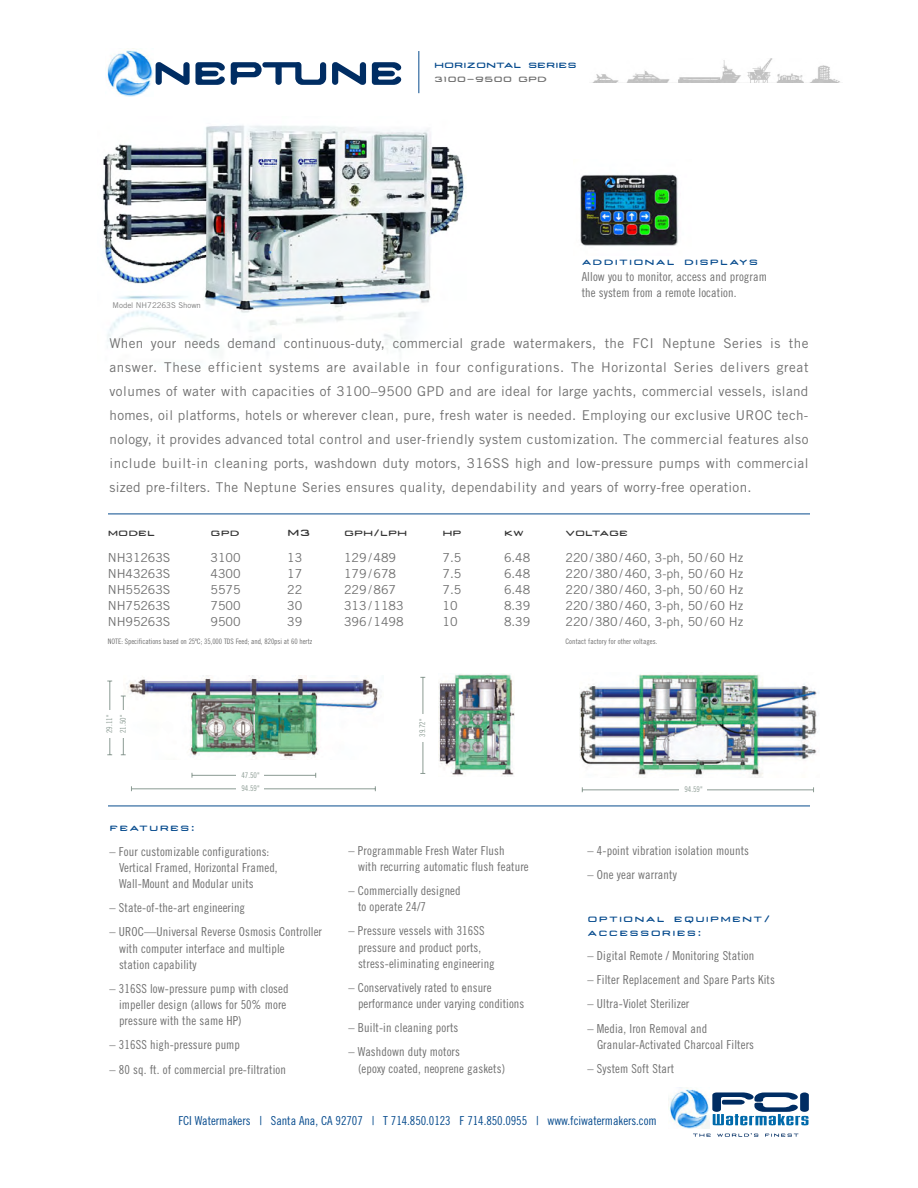
<style>
.page{position:relative;width:918px;height:1188px;background:#fff}
.page>*{position:absolute;margin:0;border:0;box-sizing:border-box;transform-origin:0 0}
.t1{font:13.5px/24px "Trade Gothic";letter-spacing:.03em;color:#707070;text-align:justify}
.t2{font:12.3px/16px "Trade Gothic Cond Eighteen";letter-spacing:.01em;color:#707070}
.t3{font:12.3px/16px "Trade Gothic";letter-spacing:-.005em;color:#707070;text-align:justify}
.t4{font:12.3px "Trade Gothic Cond Eighteen";letter-spacing:-.005em;color:#084c8e}
.t5{font:500 12.3px/13.5px "Nedian";letter-spacing:.09em;color:#084c8e}
.t6{font:500 12.3px "Nedian";letter-spacing:-.01em;color:#363636}
.t7{font:500 12.3px "Nedian";letter-spacing:-.01em;color:#084c8e}
.t8{font:500 10.5px "Nedian";letter-spacing:-.01em;color:#707070}
.t9{font:7.8px/13.5px "Trade Gothic Cond Eighteen";color:#8b9b93}
.t10{font:7.8px "Trade Gothic";letter-spacing:-.005em;color:#7d7d7d}
.t11{font:7.5px "Trade Gothic Cond Eighteen";letter-spacing:-.005em;color:#707070}
.s1{font-size:12.3px}
</style>
<div class="page">
<img style="left:102px;top:125px;width:364px;height:227px">
<svg style="left:230px;top:64px;width:142px;height:19px"></svg>
<svg style="left:156px;top:62px;width:69px;height:23px"></svg>
<svg style="left:372px;top:62px;width:29px;height:23px"></svg>
<svg style="left:231px;top:62px;width:95px;height:23px"></svg>
<svg style="left:332px;top:62px;width:34px;height:23px"></svg>
<hr style="left:418px;top:51px;width:1px;height:42px;background:#084c8e">
<img style="left:107px;top:48px;width:46px;height:48px">
<hr style="left:108px;top:514px;width:702px;height:1px;background:#084c8e">
<hr style="left:108px;top:806px;width:702px;height:1px;background:#084c8e">
<img style="left:580px;top:674px;width:237px;height:103px">
<hr style="left:582px;top:790px;width:232px;height:1px;background:#8b9b93">
<div style="left:680px;top:786px;width:27px;height:8px;background:#fff"></div>
<img style="left:124px;top:675px;width:256px;height:84px">
<hr style="left:192px;top:775px;width:124px;height:1px;background:#8b9b93">
<div style="left:237px;top:771px;width:27px;height:9px;background:#fff"></div>
<hr style="left:131px;top:789px;width:244px;height:1px;background:#8b9b93">
<div style="left:237px;top:785px;width:27px;height:8px;background:#fff"></div>
<hr style="left:123px;top:696px;width:1px;height:59px;background:#8b9b93">
<div style="left:119px;top:710px;width:9px;height:28px;background:#fff"></div>
<hr style="left:110px;top:681px;width:1px;height:74px;background:#8b9b93">
<div style="left:106px;top:710px;width:8px;height:28px;background:#fff"></div>
<hr style="left:423px;top:677px;width:1px;height:96px;background:#8b9b93">
<div style="left:419px;top:714px;width:8px;height:28px;background:#fff"></div>
<img style="left:438px;top:674px;width:77px;height:102px">
<img style="left:670px;top:1088px;width:40px;height:40px">
<svg style="left:693px;top:1134px;width:18px;height:3px"></svg>
<svg style="left:717px;top:1133px;width:41px;height:4px"></svg>
<svg style="left:765px;top:1134px;width:33px;height:3px"></svg>
<svg style="left:712px;top:1092px;width:97px;height:33px"></svg>
<img style="left:593px;top:59px;width:247px;height:23px">
<img style="left:580px;top:174px;width:98px;height:72px">
<p class="t7" style="left:434px;top:57px;width:144px">horizontal series</p>
<p class="t8" style="left:434px;top:72px;width:114px">3100—9500 <span class="s1">gpd</span></p>
<p class="t10" style="left:113px;top:302px;width:90px">Model NH72263S Shown</p>
<p class="t5" style="left:582px;top:254px;width:178px">additional displays</p>
<p class="t2" style="left:582px;top:270px;width:187px">Allow you to monitor, access and program the system from a remote location.</p>
<p class="t1" style="left:110px;top:332px;width:701px">When your needs demand continuous-duty, commercial grade watermakers, the FCI Neptune Series is the answer. These efficient systems are available in four configurations. The Horizontal Series delivers great volumes of water with capacities of 3100–9500 GPD and are ideal for large yachts, commercial vessels, island homes, oil platforms, hotels or wherever clean, pure, fresh water is needed. Employing our exclusive UROC tech&shy;nology, it provides advanced total control and user-friendly system customization. The commercial features also include built-in cleaning ports, washdown duty motors, 316SS high and low-pressure pumps with commercial sized pre-filters. The Neptune Series ensures quality, dependability and years of worry-free operation.</p>
<p class="t6" style="left:108px;top:525px;width:49px">model</p>
<p class="t3" style="left:108px;top:550px;width:64px">NH31263S NH43263S NH55263S NH75263S NH95263S</p>
<p class="t6" style="left:211px;top:525px;width:31px">gpd</p>
<p class="t3" style="left:211px;top:550px;width:32px">3100<br>4300<br>5575<br>7500<br>9500</p>
<p class="t6" style="left:287px;top:525px;width:25px">M3</p>
<p class="t3" style="left:287px;top:550px;width:17px">13<br>17<br>22<br>30<br>39</p>
<p class="t6" style="left:344px;top:525px;width:65px">gph/lph</p>
<p class="t3" style="left:344px;top:550px;width:61px;text-align:left">129/489<br>179/678<br>229/867<br>313/1183<br>396/1498</p>
<p class="t6" style="left:443px;top:525px;width:21px">hp</p>
<p class="t3" style="left:443px;top:550px;width:20px;text-align:left">7.5<br>7.5<br>7.5<br>10<br>10</p>
<p class="t6" style="left:504px;top:525px;width:21px">kw</p>
<p class="t3" style="left:504px;top:550px;width:28px">6.48<br>6.48<br>6.48<br>8.39<br>8.39</p>
<p class="t6" style="left:566px;top:525px;width:64px">voltage</p>
<p class="t3" style="left:566px;top:550px;width:179px">220/380/460, 3-ph, 50/60 Hz 220/380/460, 3-ph, 50/60 Hz 220/380/460, 3-ph, 50/60 Hz 220/380/460, 3-ph, 50/60 Hz 220/380/460, 3-ph, 50/60 Hz</p>
<p class="t11" style="left:108px;top:638px;width:206px">NOTE: Specifications based on 25ºC; 35,000 TDS Feed; and, 820psi at 60 hertz</p>
<p class="t11" style="left:566px;top:638px;width:94px">Contact factory for other voltages.</p>
<p class="t9" style="left:103px;top:733px;width:20px;rotate:-90deg">29.11"<br>21.50"</p>
<p class="t9" style="left:416px;top:737px;width:20px;rotate:-90deg">39.72"</p>
<p class="t9" style="left:241px;top:769px;width:20px">47.50"<br>94.59"</p>
<p class="t5" style="left:110px;top:820px;width:87px">features:</p>
<p class="t2" style="left:119px;top:844px;width:160px;text-indent:-10px">– Four customizable configurations:<br>Vertical Framed, Horizontal Framed,<br>Wall-Mount and Modular units</p>
<p class="t2" style="left:110px;top:901px;width:137px">– State-of-the-art engineering</p>
<p class="t2" style="left:119px;top:925px;width:205px;text-indent:-10px">– UROC—Universal Reverse Osmosis Controller with computer interface and multiple<br>station capability</p>
<p class="t2" style="left:119px;top:981px;width:171px;text-indent:-10px">– 316SS low-pressure pump with closed impeller design (allows for 50% more pressure with the same HP)</p>
<p class="t2" style="left:110px;top:1038px;width:132px">– 316SS high-pressure pump</p>
<p class="t2" style="left:110px;top:1062px;width:178px">– 80 sq. ft. of commercial pre-filtration</p>
<p class="t2" style="left:358px;top:843px;width:172px;text-indent:-10px">– Programmable Fresh Water Flush<br>with recurring automatic flush feature</p>
<p class="t2" style="left:358px;top:884px;width:104px;text-indent:-10px">– Commercially designed to operate 24/7</p>
<p class="t2" style="left:358px;top:924px;width:138px;text-indent:-10px">– Pressure vessels with 316SS pressure and product ports, stress-eliminating engineering</p>
<p class="t2" style="left:358px;top:980px;width:168px;text-indent:-10px">– Conservatively rated to ensure performance under varying conditions</p>
<p class="t2" style="left:348px;top:1021px;width:111px">– Built-in cleaning ports</p>
<p class="t2" style="left:358px;top:1045px;width:149px;text-indent:-10px">– Washdown duty motors<br>(epoxy coated, neoprene gaskets)</p>
<p class="t9" style="left:684px;top:783px;width:20px">94.59"</p>
<p class="t2" style="left:587px;top:843px;width:163px">– 4-point vibration isolation mounts</p>
<p class="t2" style="left:587px;top:868px;width:91px">– One year warranty</p>
<p class="t5" style="left:587px;top:911px;width:185px">optional equipment/ accessories:</p>
<p class="t2" style="left:587px;top:948px;width:168px">– Digital Remote / Monitoring Station</p>
<p class="t2" style="left:587px;top:973px;width:189px">– Filter Replacement and Spare Parts Kits</p>
<p class="t2" style="left:587px;top:997px;width:103px">– Ultra-Violet Sterilizer</p>
<p class="t2" style="left:597px;top:1021px;width:159px;text-indent:-10px">– Media, Iron Removal and<br>Granular-Activated Charcoal Filters</p>
<p class="t2" style="left:587px;top:1061px;width:88px">– System Soft Start</p>
<p class="t4" style="left:178px;top:1116px;width:480px">FCI Watermakers | Santa Ana, CA 92707 | T 714.850.0123 F 714.850.0955 | www.fciwatermakers.com</p>
</div>
